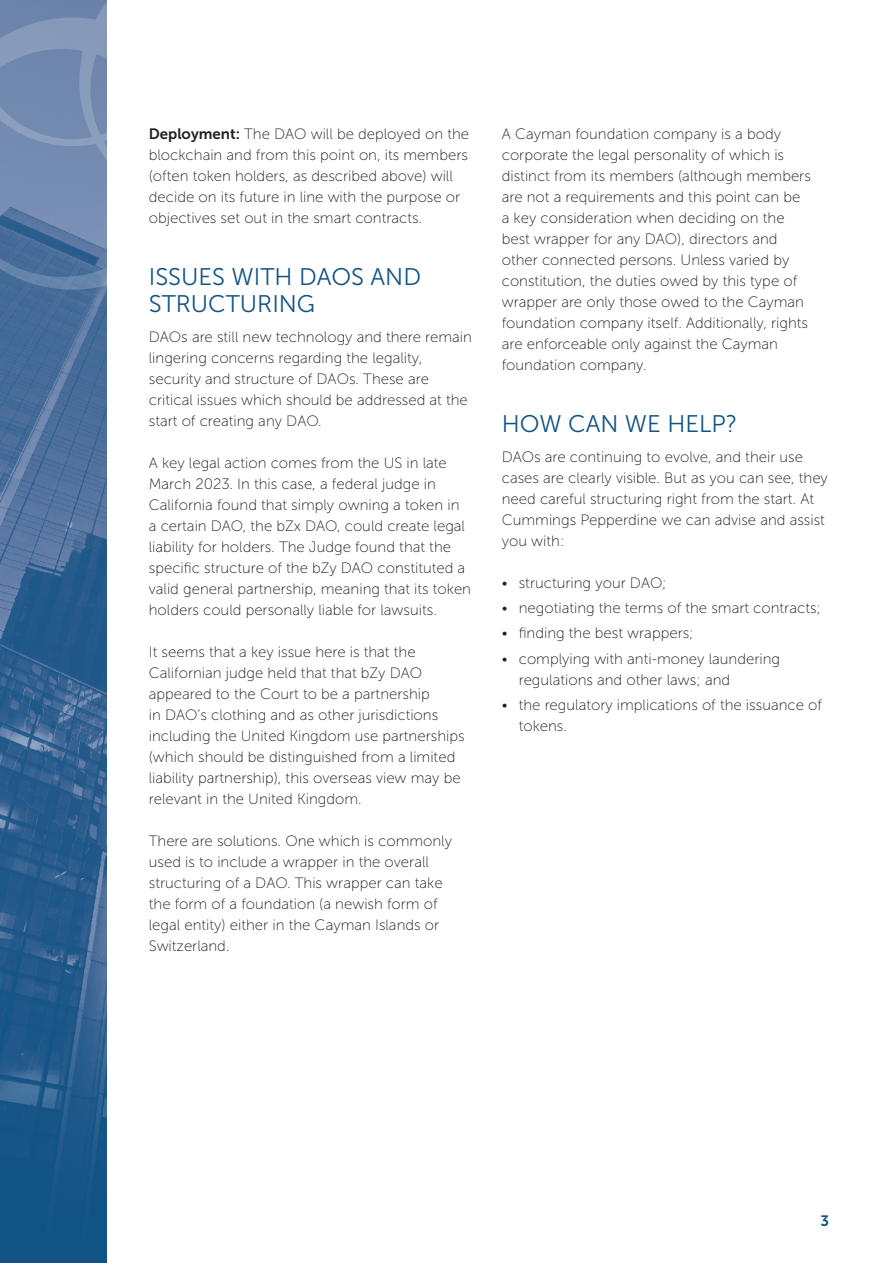
<style>
.page{position:relative;width:893px;height:1263px;background:#fff}
.page>*{position:absolute;margin:0;border:0;box-sizing:border-box;transform-origin:0 0}
.t1{font:24px/27px "Museo Sans 300";color:#115385}
.P1{font:15px/21px "Museo Sans 100";color:#231f20}
.t2{font:15px "Museo Sans 700";color:#115385}
.s1{font-family:"Museo Sans 700"}
</style>
<div class="page">
<img style="left:0;top:290px;width:106px;height:667px">
<svg style="left:0;top:957px;width:106px;height:306px;background:#1e5889"></svg>
<svg style="left:0;top:0;width:106px;height:290px;background:#6e87ad"></svg>
<p class="P1" style="left:149px;top:123px;width:322px"><span class="s1">Deployment:</span> The DAO will be deployed on the blockchain and from this point on, its members (often token holders, as described above) will decide on its future in line with the purpose or objectives set out in the smart contracts.</p>
<h2 class="t1" style="left:149px;top:264px;width:274px">ISSUES WITH DAOS AND<br>STRUCTURING</h2>
<p class="P1" style="left:149px;top:326px;width:325px">DAOs are still new technology and there remain lingering concerns regarding the legality, security and structure of DAOs. These are critical issues which should be addressed at the start of creating any DAO.</p>
<p class="P1" style="left:149px;top:452px;width:324px">A key legal action comes from the US in late March 2023. In this case, a federal judge in California found that simply owning a token in<br>a certain DAO, the bZx DAO, could create legal liability for holders. The Judge found that the specific structure of the bZy DAO constituted a valid general partnership, meaning that its token holders could personally liable for lawsuits.</p>
<p class="P1" style="left:149px;top:641px;width:317px">It seems that a key issue here is that the Californian judge held that that bZy DAO appeared to the Court to be a partnership<br>in DAO’s clothing and as other jurisdictions including the United Kingdom use partnerships (which should be distinguished from a limited liability partnership), this overseas view may be relevant in the United Kingdom.</p>
<p class="P1" style="left:149px;top:830px;width:305px">There are solutions. One which is commonly used is to include a wrapper in the overall structuring of a DAO. This wrapper can take the form of a foundation (a newish form of legal entity) either in the Cayman Islands or Switzerland.</p>
<p class="P1" style="left:502px;top:123px;width:311px">A Cayman foundation company is a body corporate the legal personality of which is distinct from its members (although members are not a requirements and this point can be a key consideration when deciding on the best wrapper for any DAO), directors and other connected persons. Unless varied by constitution, the duties owed by this type of wrapper are only those owed to the Cayman foundation company itself. Additionally, rights are enforceable only against the Cayman foundation company.</p>
<h2 class="t1" style="left:502px;top:411px;width:237px">HOW CAN WE HELP?</h2>
<p class="P1" style="left:502px;top:446px;width:328px">DAOs are continuing to evolve, and their use cases are clearly visible. But as you can see, they need careful structuring right from the start. At Cummings Pepperdine we can advise and assist you with:</p>
<p class="P1" style="left:502px;top:572px;width:166px">• structuring your DAO;</p>
<p class="P1" style="left:502px;top:598px;width:321px">• negotiating the terms of the smart contracts;</p>
<p class="P1" style="left:502px;top:623px;width:193px">• finding the best wrappers;</p>
<p class="P1" style="left:519px;top:648px;width:263px;text-indent:-17px">• complying with anti-money laundering regulations and other laws; and</p>
<p class="P1" style="left:519px;top:694px;width:305px;text-indent:-17px">• the regulatory implications of the issuance of tokens.</p>
<p class="t2" style="left:821px;top:1212px;width:10px">3</p>
</div>
